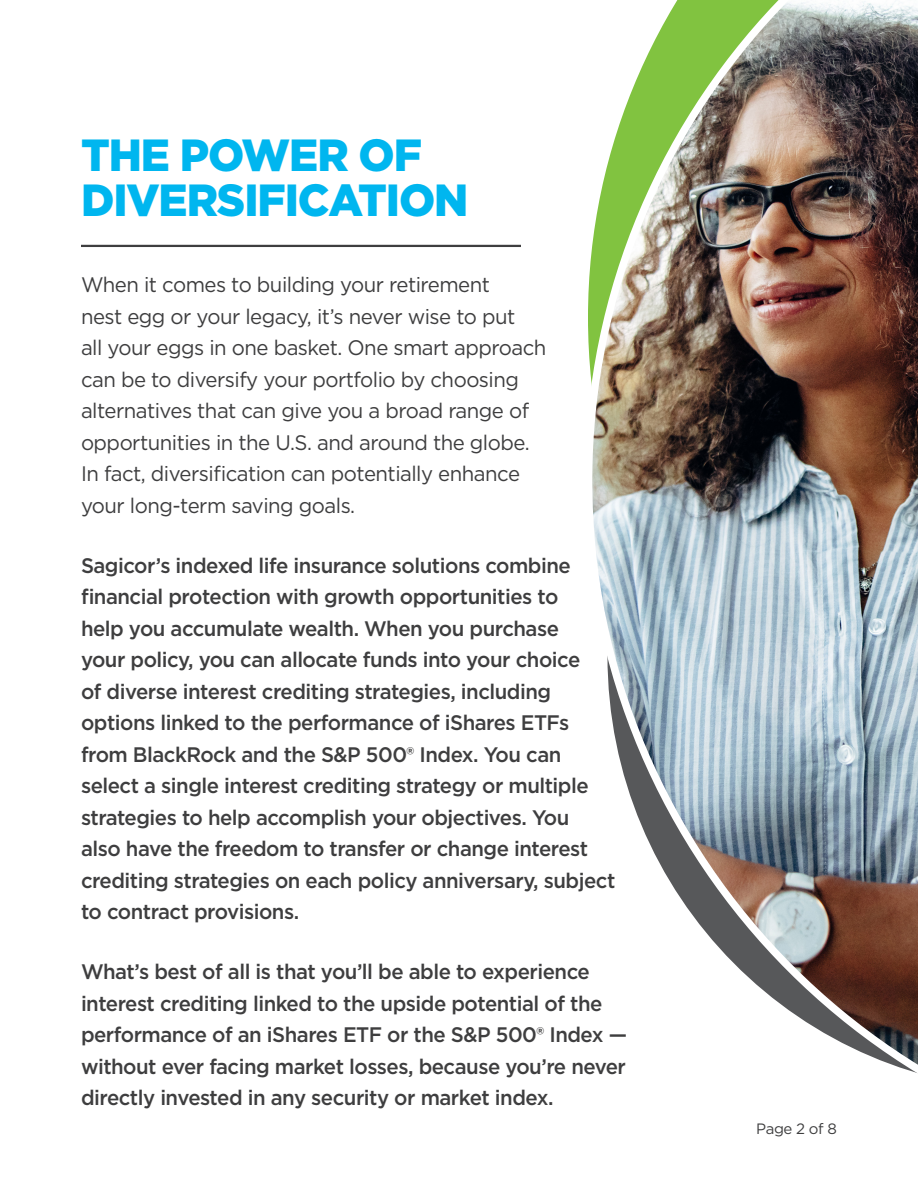
<style>
.page{position:relative;width:918px;height:1188px;background:#fff}
.page>*{position:absolute;margin:0;border:0;box-sizing:border-box;transform-origin:0 0}
.t1{font:900 45px/45px "Gotham";letter-spacing:-.025em;color:#00b6ef}
.t2{font:500 21px/31.5px "Gotham";letter-spacing:-.025em;color:#3e3e3f}
.t3{font:21px/31.5px "Gotham";letter-spacing:-.025em;color:#3e3e3f}
.t4{font:15px "Gotham";letter-spacing:-.025em;color:#3e3e3f}
</style>
<div class="page">
<img style="left:588px;top:0;width:330px;height:1073px">
<hr style="left:81px;top:245px;width:440px;height:2px;background:#3e3e3f">
<p class="t1" style="left:81px;top:132px;width:389px">THE POWER OF<br>DIVERSIFICATION</p>
<p class="t3" style="left:81px;top:269px;width:467px">When it comes to building your retirement<br>nest egg or your legacy, it’s never wise to put<br>all your eggs in one basket. One smart approach can be to diversify your portfolio by choosing alternatives that can give you a broad range of opportunities in the U.S. and around the globe.<br>In fact, diversification can potentially enhance your long-term saving goals.</p>
<p class="t2" style="left:81px;top:550px;width:491px">Sagicor’s indexed life insurance solutions combine</p>
<p class="t2" style="left:81px;top:581px;width:479px">financial protection with growth opportunities to</p>
<p class="t2" style="left:81px;top:613px;width:480px">help you accumulate wealth. When you purchase</p>
<p class="t2" style="left:81px;top:644px;width:501px">your policy, you can allocate funds into your choice</p>
<p class="t2" style="left:81px;top:676px;width:472px">of diverse interest crediting strategies, including</p>
<p class="t2" style="left:81px;top:707px;width:490px">options linked to the performance of iShares ETFs</p>
<p class="t2" style="left:81px;top:739px;width:482px">from BlackRock and the S&amp;P 500® Index. You can</p>
<p class="t2" style="left:81px;top:770px;width:509px">select a single interest crediting strategy or multiple</p>
<p class="t2" style="left:81px;top:802px;width:536px">strategies to help accomplish your objectives. You<br>also have the freedom to transfer or change interest crediting strategies on each policy anniversary, subject to contract provisions.</p>
<p class="t2" style="left:81px;top:956px;width:548px">What’s best of all is that you’ll be able to experience interest crediting linked to the upside potential of the performance of an iShares ETF or the S&amp;P 500® Index — without ever facing market losses, because you’re never directly invested in any security or market index.</p>
<p class="t4" style="left:756px;top:1119px;width:82px">Page 2 of 8</p>
</div>
